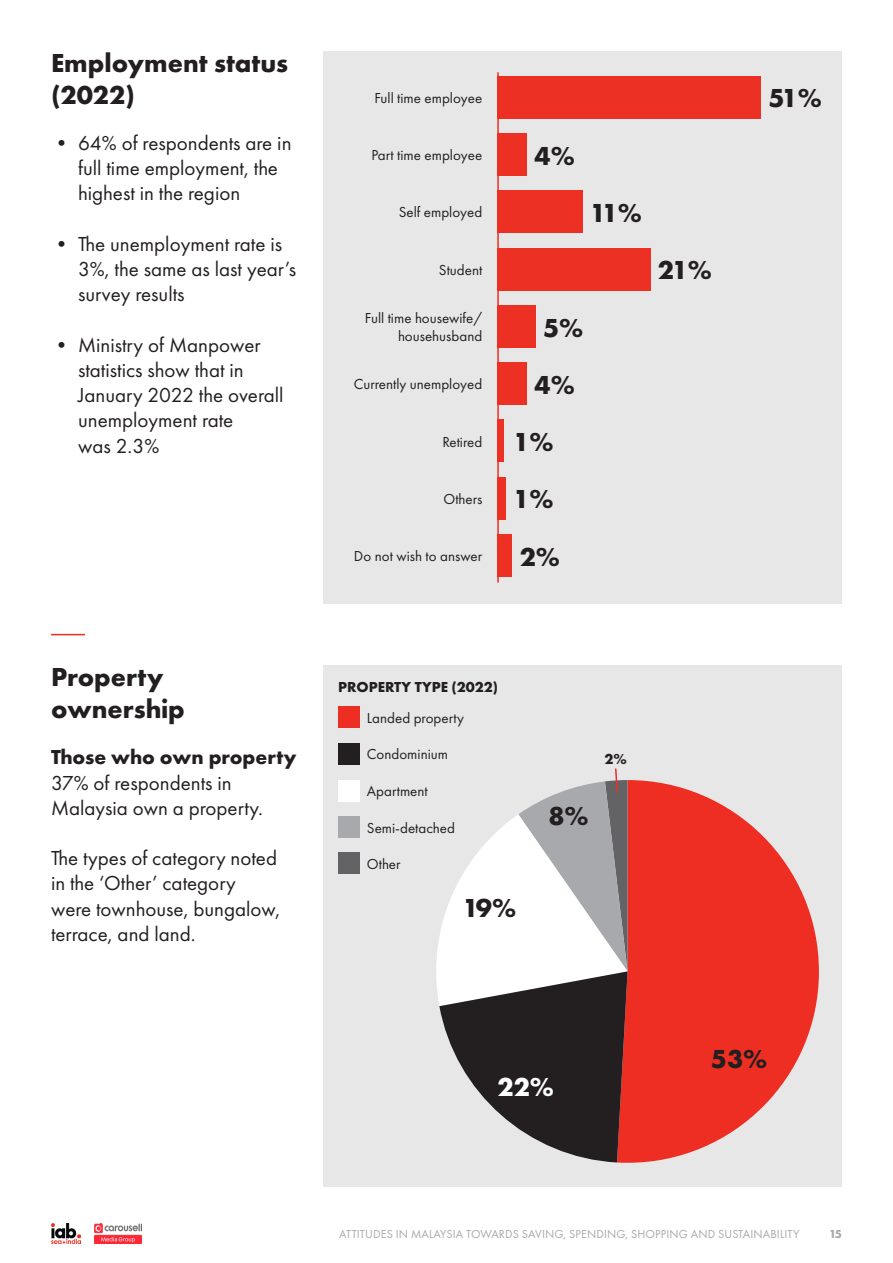
<style>
.page{position:relative;width:893px;height:1263px;background:#fff}
.page>*{position:absolute;margin:0;border:0;box-sizing:border-box;transform-origin:0 0}
.t1{font:700 27px "Futura PT";color:#231f20}
.t2{font:700 27px "Futura PT";color:#fff}
.t3{font:21px/25.2px "Futura PT";color:#231f20}
.t4{font:700 21px "Futura PT";color:#231f20}
.t5{font:15px/18px "Futura PT";color:#231f20;text-align:right}
.t6{font:700 15px "Futura PT";color:#231f20}
.t7{font:12px "Futura PT";letter-spacing:.01em;color:#a8a9ad}
.t8{font:700 12px "Futura PT";color:#a8a9ad}
</style>
<div class="page">
<img style="left:95px;top:1224px;width:47px;height:19px">
<img style="left:51px;top:1223px;width:30px;height:21px">
<div style="left:323px;top:665px;width:519px;height:522px;background:#e7e7e7"></div>
<svg style="left:617px;top:780px;width:202px;height:383px;fill:#ee2e22"></svg>
<div style="left:323px;top:51px;width:519px;height:553px;background:#e7e7e7"></div>
<hr style="left:51px;top:634px;width:34px;height:1px;background:#ee2e22">
<div style="left:497px;top:534px;width:15px;height:43px;background:#ed3024"></div>
<div style="left:497px;top:477px;width:9px;height:42px;background:#ed3024"></div>
<div style="left:497px;top:420px;width:6px;height:42px;background:#ed3024"></div>
<div style="left:497px;top:362px;width:30px;height:43px;background:#ed3024"></div>
<div style="left:497px;top:305px;width:39px;height:43px;background:#ed3024"></div>
<div style="left:497px;top:248px;width:153px;height:42px;background:#ed3024"></div>
<div style="left:497px;top:190px;width:85px;height:43px;background:#ed3024"></div>
<div style="left:497px;top:133px;width:30px;height:43px;background:#ed3024"></div>
<div style="left:497px;top:76px;width:264px;height:42px;background:#ed3024"></div>
<hr style="left:497px;top:72px;width:2px;height:511px;background:#ee2e22">
<div style="left:338px;top:707px;width:21px;height:21px;background:#ee2e22"></div>
<div style="left:338px;top:743px;width:21px;height:21px;background:#231f20"></div>
<div style="left:338px;top:780px;width:21px;height:21px;background:#fff"></div>
<div style="left:338px;top:816px;width:21px;height:22px;background:#a8a9ad"></div>
<div style="left:338px;top:853px;width:21px;height:21px;background:#636366"></div>
<svg style="left:436px;top:768px;width:192px;height:394px"></svg>
<p class="t1" style="left:51px;top:45px;width:239px">Employment status</p>
<p class="t1" style="left:51px;top:78px;width:85px">(2022)</p>
<p class="t3" style="left:78px;top:130px;width:215px;text-indent:-27px">• 64% of respondents are in full time employment, the highest in the region</p>
<p class="t3" style="left:78px;top:231px;width:220px;text-indent:-27px">• The unemployment rate is<br>3%, the same as last year’s survey results</p>
<p class="t3" style="left:78px;top:332px;width:207px;text-indent:-27px">• Ministry of Manpower statistics show that in<br>January 2022 the overall unemployment rate<br>was 2.3%</p>
<p class="t1" style="left:51px;top:659px;width:114px">Property</p>
<p class="t1" style="left:51px;top:692px;width:135px">ownership</p>
<p class="t4" style="left:51px;top:744px;width:247px">Those who own property</p>
<p class="t3" style="left:51px;top:770px;width:213px">37% of respondents in<br>Malaysia own a property.</p>
<p class="t3" style="left:51px;top:845px;width:231px">The types of category noted in the ‘Other’ category were townhouse, bungalow, terrace, and land.</p>
<p class="t5" style="left:374px;top:89px;width:109px">Full time employee</p>
<p class="t5" style="left:371px;top:146px;width:112px">Part time employee</p>
<p class="t5" style="left:399px;top:203px;width:85px">Self employed</p>
<p class="t5" style="left:439px;top:261px;width:45px">Student</p>
<p class="t5" style="left:365px;top:309px;width:119px">Full time housewife/ househusband</p>
<p class="t5" style="left:354px;top:375px;width:130px">Currently unemployed</p>
<p class="t5" style="left:442px;top:432px;width:41px">Retired</p>
<p class="t5" style="left:443px;top:490px;width:40px">Others</p>
<p class="t5" style="left:354px;top:547px;width:130px">Do not wish to answer</p>
<p class="t1" style="left:535px;top:138px;width:42px">4%</p>
<p class="t1" style="left:590px;top:196px;width:54px">11%</p>
<p class="t1" style="left:543px;top:310px;width:42px">5%</p>
<p class="t1" style="left:535px;top:367px;width:42px">4%</p>
<p class="t1" style="left:513px;top:425px;width:42px">1%</p>
<p class="t1" style="left:513px;top:482px;width:42px">1%</p>
<p class="t1" style="left:520px;top:539px;width:42px">2%</p>
<p class="t1" style="left:658px;top:253px;width:56px">21%</p>
<p class="t6" style="left:338px;top:677px;width:161px">PROPERTY TYPE (2022)</p>
<p class="t5" style="left:367px;top:709px;width:99px">Landed property</p>
<p class="t5" style="left:367px;top:745px;width:83px">Condominium</p>
<p class="t5" style="left:367px;top:782px;width:62px">Apartment</p>
<p class="t5" style="left:367px;top:819px;width:89px">Semi-detached</p>
<p class="t5" style="left:367px;top:855px;width:35px">Other</p>
<p class="t1" style="left:462px;top:890px;width:55px">19%</p>
<p class="t6" style="left:604px;top:749px;width:24px">2%</p>
<p class="t1" style="left:548px;top:799px;width:42px">8%</p>
<p class="t1" style="left:768px;top:81px;width:55px">51%</p>
<p class="t2" style="left:497px;top:1070px;width:58px">22%</p>
<p class="t1" style="left:711px;top:1042px;width:58px">53%</p>
<p class="t7" style="left:339px;top:1226px;width:462px">ATTITUDES IN MALAYSIA TOWARDS SAVING, SPENDING, SHOPPING AND SUSTAINABILITY</p>
<p class="t8" style="left:829px;top:1226px;width:14px">15</p>
</div>
